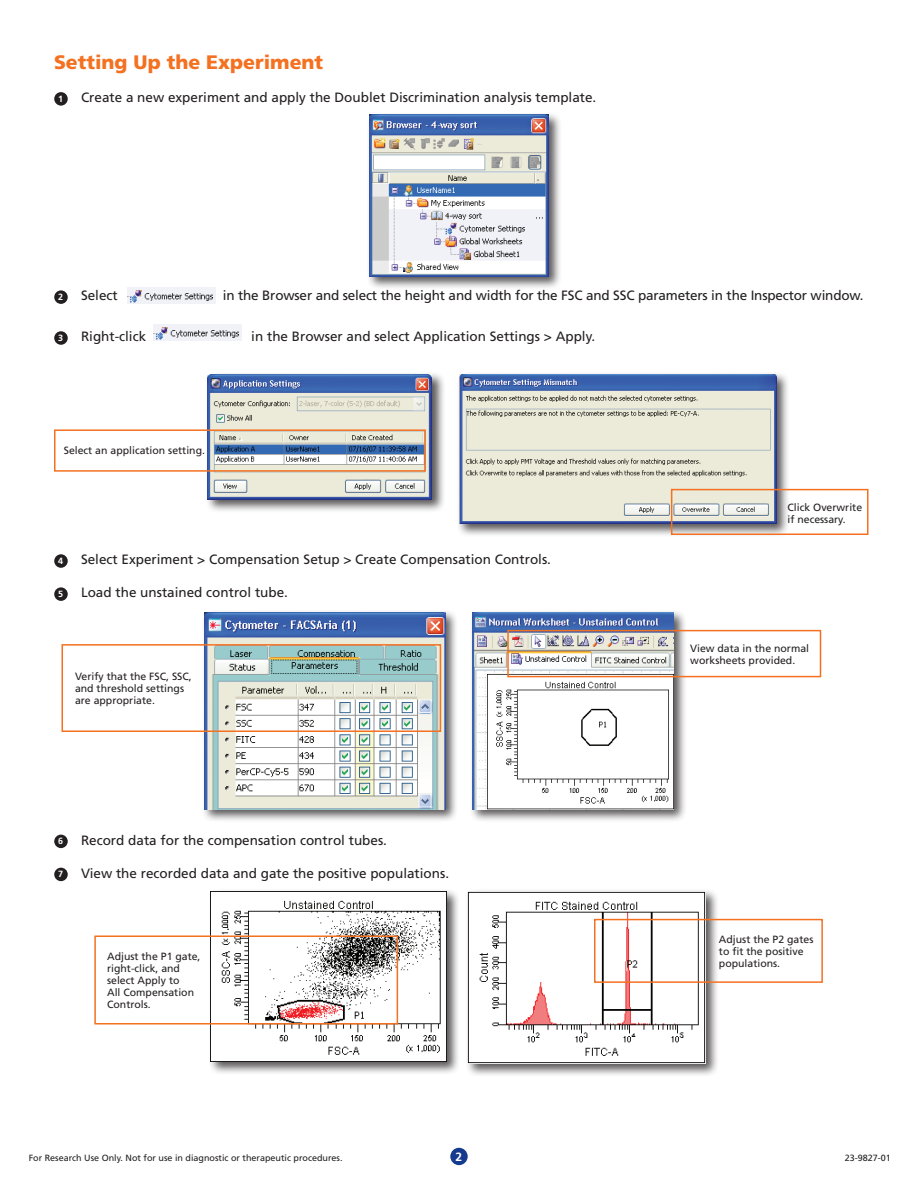
<style>
.page{position:relative;width:918px;height:1188px;background:#fff}
.page>*{position:absolute;margin:0;border:0;box-sizing:border-box;transform-origin:0 0}
.t1{font:900 19.5px "Frutiger";color:#f37121}
.t2{font:13.5px "Frutiger";color:#231f20}
.t3{font:700 12px "Frutiger";color:#fff}
.t4{font:10.5px/12px "Frutiger";color:#231f20}
.t5{font:9px "Frutiger";color:#231f20}
.t6{font:700 9px "Frutiger";color:#fff}
</style>
<div class="page">
<div style="left:205px;top:372px;width:240px;height:141px;background:#231f20;opacity:.75"></div>
<img style="left:208px;top:375px;width:224px;height:125px">
<div style="left:456px;top:372px;width:334px;height:165px;background:#231f20;opacity:.75"></div>
<img style="left:459px;top:375px;width:317px;height:149px">
<div style="left:54px;top:429px;width:372px;height:43px;border:2px solid #f37121"></div>
<div style="left:671px;top:489px;width:197px;height:46px;border:2px solid #f37121"></div>
<div style="left:470px;top:609px;width:217px;height:214px;background:#231f20;opacity:.75"></div>
<img style="left:472px;top:612px;width:201px;height:197px">
<div style="left:507px;top:630px;width:314px;height:47px;border:2px solid #f37121"></div>
<div style="left:208px;top:888px;width:252px;height:188px;background:#231f20;opacity:.75"></div>
<img style="left:211px;top:891px;width:235px;height:171px">
<div style="left:465px;top:888px;width:254px;height:190px;background:#231f20;opacity:.75"></div>
<img style="left:468px;top:891px;width:237px;height:173px">
<div style="left:94px;top:935px;width:304px;height:90px;border:2px solid #f37121"></div>
<div style="left:594px;top:919px;width:229px;height:64px;border:2px solid #f37121"></div>
<img style="left:127px;top:287px;width:89px;height:16px">
<div style="left:202px;top:609px;width:257px;height:214px;background:#231f20;opacity:.75"></div>
<img style="left:205px;top:612px;width:240px;height:197px">
<div style="left:62px;top:644px;width:379px;height:88px;border:2px solid #f37121"></div>
<div style="left:367px;top:112px;width:195px;height:178px;background:#231f20;opacity:.75"></div>
<img style="left:369px;top:115px;width:180px;height:161px">
<img style="left:153px;top:325px;width:89px;height:16px">
<div style="left:54px;top:92px;width:14px;height:14px;background:#231f20;border-radius:50%"></div>
<div style="left:54px;top:290px;width:14px;height:14px;background:#231f20;border-radius:50%"></div>
<div style="left:54px;top:331px;width:14px;height:14px;background:#231f20;border-radius:50%"></div>
<div style="left:54px;top:554px;width:14px;height:14px;background:#231f20;border-radius:50%"></div>
<div style="left:54px;top:587px;width:14px;height:14px;background:#231f20;border-radius:50%"></div>
<div style="left:54px;top:835px;width:14px;height:13px;background:#231f20;border-radius:50%"></div>
<div style="left:54px;top:868px;width:14px;height:13px;background:#231f20;border-radius:50%"></div>
<div style="left:450px;top:1148px;width:18px;height:17px;background:#143b8d;border-radius:50%"></div>
<h1 class="t1" style="left:54px;top:51px;width:271px">Setting Up the Experiment</h1>
<p class="t2" style="left:81px;top:90px;width:517px">Create a new experiment and apply the Doublet Discrimination analysis template.</p>
<p class="t6" style="left:58px;top:94px;width:7px">1</p>
<p class="t6" style="left:58px;top:292px;width:7px">2</p>
<p class="t6" style="left:58px;top:333px;width:7px">3</p>
<p class="t2" style="left:81px;top:288px;width:38px">Select</p>
<p class="t2" style="left:223px;top:288px;width:642px">in the Browser and select the height and width for the FSC and SSC parameters in the Inspector window.</p>
<p class="t2" style="left:81px;top:329px;width:67px">Right-click</p>
<p class="t2" style="left:251px;top:329px;width:345px">in the Browser and select Application Settings &gt; Apply.</p>
<p class="t4" style="left:64px;top:444px;width:143px">Select an application setting.</p>
<p class="t6" style="left:58px;top:556px;width:7px">4</p>
<p class="t6" style="left:58px;top:589px;width:7px">5</p>
<p class="t2" style="left:81px;top:552px;width:472px">Select Experiment &gt; Compensation Setup &gt; Create Compensation Controls.</p>
<p class="t2" style="left:81px;top:585px;width:209px">Load the unstained control tube.</p>
<p class="t4" style="left:75px;top:670px;width:118px">Verify that the FSC, SSC, and threshold settings are appropriate.</p>
<p class="t6" style="left:58px;top:836px;width:7px">6</p>
<p class="t6" style="left:58px;top:869px;width:7px">7</p>
<p class="t2" style="left:81px;top:832px;width:308px">Record data for the compensation control tubes.</p>
<p class="t2" style="left:81px;top:865px;width:370px">View the recorded data and gate the positive populations.</p>
<p class="t4" style="left:107px;top:951px;width:95px">Adjust the P1 gate, right-click, and select Apply to<br>All Compensation<br>Controls.</p>
<p class="t5" style="left:29px;top:1153px;width:315px">For Research Use Only. Not for use in diagnostic or therapeutic procedures.</p>
<p class="t3" style="left:456px;top:1150px;width:8px">2</p>
<p class="t4" style="left:788px;top:502px;width:76px">Click Overwrite if necessary.</p>
<p class="t4" style="left:690px;top:642px;width:120px">View data in the normal worksheets provided.</p>
<p class="t4" style="left:719px;top:934px;width:96px">Adjust the P2 gates to fit the positive populations.</p>
<p class="t5" style="left:845px;top:1153px;width:48px">23-9827-01</p>
</div>
